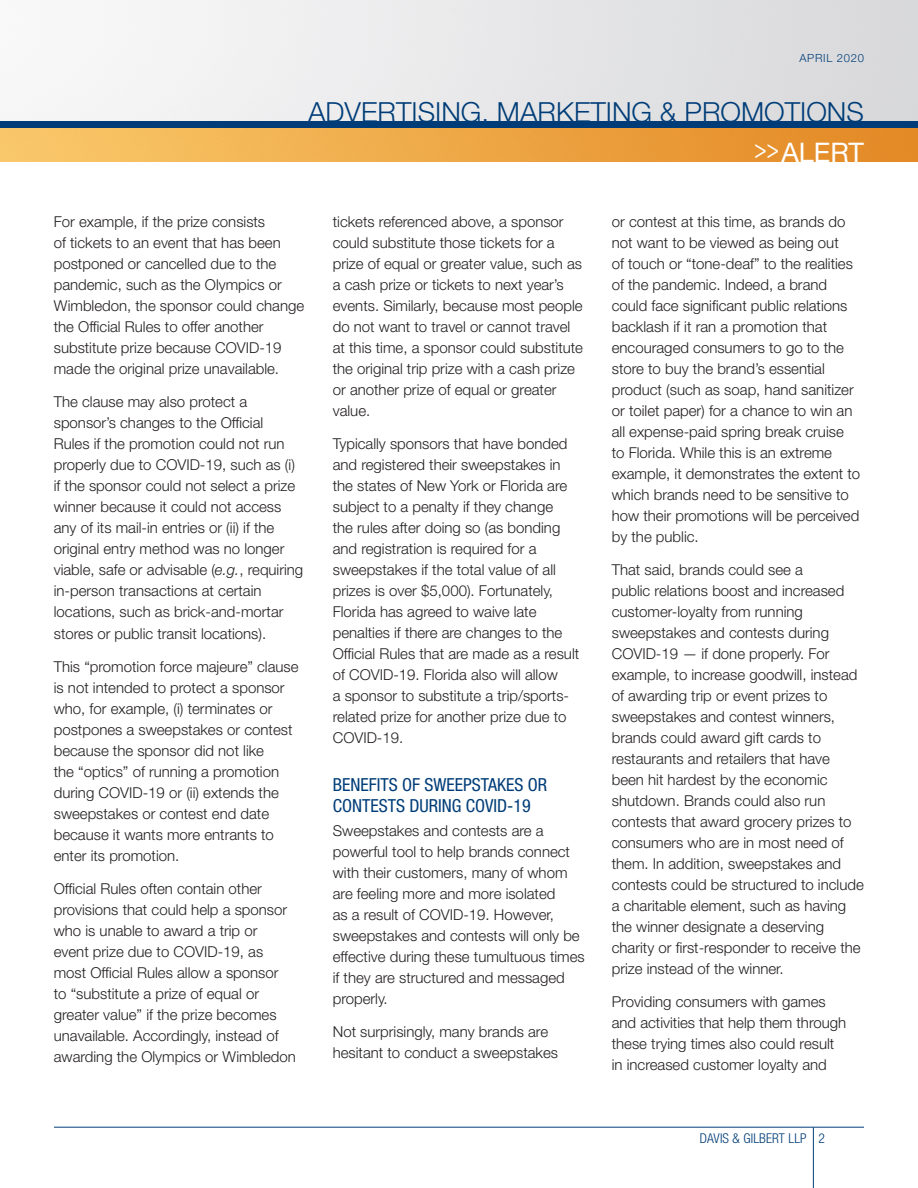
<style>
.page{position:relative;width:918px;height:1188px;background:#fff}
.page>*{position:absolute;margin:0;border:0;box-sizing:border-box;transform-origin:0 0}
.t1{font:300 27.75px "Helvetica Neue LT Std";color:#003d78}
.t2{font:27px "Helvetica Neue LT Std";color:#fff;scale:.75 1}
._04__d_Story_Subhead{font:condensed 18px/21px "Helvetica Neue LT Std";color:#003d78}
._02_e_Story_Body{font:300 15px/21px "Helvetica Neue LT Std";color:#231f20}
._03c_Article_Body_wh{font:300 condensed 13.5px "Helvetica Neue LT Std";letter-spacing:.01em;color:#003d78}
.t3{font:300 11.25px "Helvetica Neue LT Std";letter-spacing:.06em;color:#003d78}
.s1{font-style:italic}
</style>
<div class="page">
<img style="left:0;top:0;width:918px;height:162px">
<div style="left:0;top:122px;width:918px;height:6px;background:#003d78"></div>
<hr style="left:813px;top:1128px;width:1px;height:60px;background:#003d78">
<hr style="left:54px;top:1127px;width:810px;height:1px;background:#003d78">
<p class="t3" style="left:800px;top:51px;width:66px">APRIL 2020</p>
<h1 class="t1" style="left:308px;top:95px;width:557px">ADVERTISING, MARKETING &amp; PROMOTIONS</h1>
<p class="_02_e_Story_Body" style="left:54px;top:210px;width:252px">For example, if the prize consists<br>of tickets to an event that has been postponed or cancelled due to the pandemic, such as the Olympics or Wimbledon, the sponsor could change the Official Rules to offer another substitute prize because COVID-19 made the original prize unavailable.</p>
<p class="_02_e_Story_Body" style="left:54px;top:391px;width:251px">The clause may also protect a sponsor’s changes to the Official<br>Rules if the promotion could not run properly due to COVID-19, such as (i) if the sponsor could not select a prize winner because it could not access any of its mail-in entries or (ii) if the original entry method was no longer viable, safe or advisable (<span class="s1">e.g.</span>, requiring in-person transactions at certain locations, such as brick-and-mortar stores or public transit locations).</p>
<p class="_02_e_Story_Body" style="left:54px;top:656px;width:246px">This “promotion force majeure” clause is not intended to protect a sponsor who, for example, (i) terminates or postpones a sweepstakes or contest because the sponsor did not like<br>the “optics” of running a promotion during COVID-19 or (ii) extends the sweepstakes or contest end date because it wants more entrants to enter its promotion.</p>
<p class="_02_e_Story_Body" style="left:54px;top:878px;width:244px">Official Rules often contain other provisions that could help a sponsor who is unable to award a trip or event prize due to COVID-19, as most Official Rules allow a sponsor<br>to “substitute a prize of equal or greater value” if the prize becomes unavailable. Accordingly, instead of awarding the Olympics or Wimbledon</p>
<p class="_02_e_Story_Body" style="left:333px;top:211px;width:252px">tickets referenced above, a sponsor could substitute those tickets for a prize of equal or greater value, such as a cash prize or tickets to next year’s events. Similarly, because most people do not want to travel or cannot travel at this time, a sponsor could substitute the original trip prize with a cash prize or another prize of equal or greater value.</p>
<p class="_02_e_Story_Body" style="left:333px;top:433px;width:248px">Typically sponsors that have bonded and registered their sweepstakes in the states of New York or Florida are subject to a penalty if they change<br>the rules after doing so (as bonding and registration is required for a sweepstakes if the total value of all prizes is over $5,000). Fortunately, Florida has agreed to waive late penalties if there are changes to the Official Rules that are made as a result of COVID-19. Florida also will allow<br>a sponsor to substitute a trip/sports&shy;related prize for another prize due to COVID-19.</p>
<p class="_04__d_Story_Subhead" style="left:333px;top:774px;width:216px">BENEFITS OF SWEEPSTAKES OR<br>CONTESTS DURING COVID-19</p>
<p class="_02_e_Story_Body" style="left:333px;top:820px;width:253px">Sweepstakes and contests are a powerful tool to help brands connect with their customers, many of whom are feeling more and more isolated<br>as a result of COVID-19. However, sweepstakes and contests will only be effective during these tumultuous times if they are structured and messaged properly.</p>
<p class="_02_e_Story_Body" style="left:333px;top:1021px;width:227px">Not surprisingly, many brands are hesitant to conduct a sweepstakes</p>
<h2 class="t2" style="left:755px;top:136px;width:147px">&gt;&gt;ALERT</h2>
<p class="_02_e_Story_Body" style="left:612px;top:211px;width:250px">or contest at this time, as brands do not want to be viewed as being out<br>of touch or “tone-deaf” to the realities of the pandemic. Indeed, a brand could face significant public relations backlash if it ran a promotion that encouraged consumers to go to the store to buy the brand’s essential product (such as soap, hand sanitizer or toilet paper) for a chance to win an all expense-paid spring break cruise to Florida. While this is an extreme example, it demonstrates the extent to which brands need to be sensitive to how their promotions will be perceived by the public.</p>
<p class="_02_e_Story_Body" style="left:612px;top:559px;width:254px">That said, brands could see a<br>public relations boost and increased customer-loyalty from running sweepstakes and contests during COVID-19 — if done properly. For example, to increase goodwill, instead of awarding trip or event prizes to sweepstakes and contest winners, brands could award gift cards to restaurants and retailers that have been hit hardest by the economic shutdown. Brands could also run contests that award grocery prizes to consumers who are in most need of them. In addition, sweepstakes and contests could be structured to include a charitable element, such as having the winner designate a deserving charity or first-responder to receive the prize instead of the winner.</p>
<p class="_02_e_Story_Body" style="left:612px;top:991px;width:236px">Providing consumers with games and activities that help them through these trying times also could result in increased customer loyalty and</p>
<p class="_03c_Article_Body_wh" style="left:700px;top:1131px;width:108px">DAVIS &amp; GILBERT LLP</p>
<p class="_03c_Article_Body_wh" style="left:819px;top:1131px;width:8px">2</p>
</div>
